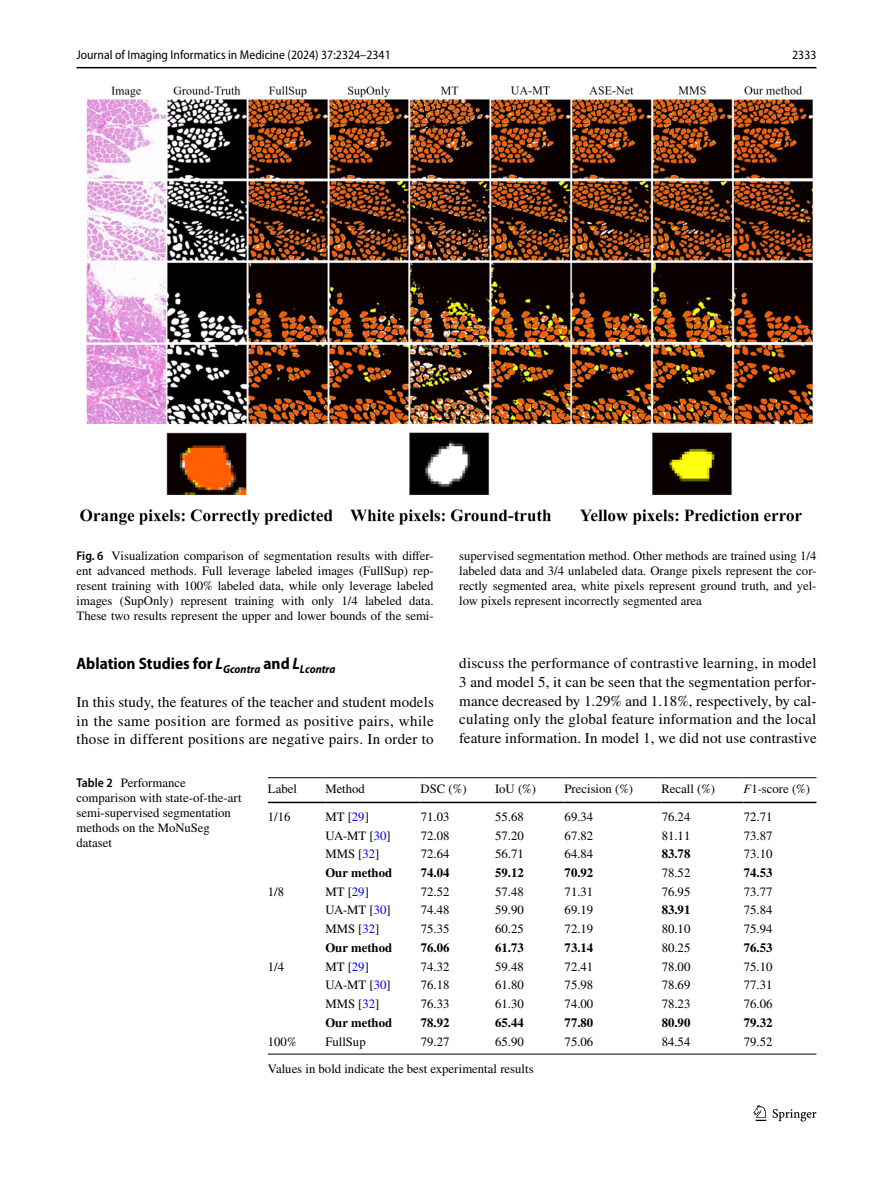
<style>
.page{position:relative;width:893px;height:1187px;background:#fff}
.page>*{position:absolute;margin:0;border:0;box-sizing:border-box;transform-origin:0 0}
.t1{font:700 semi-condensed 16.5px "Myriad Pro";color:#000}
.t2{font:15px/18.8px "STIX";letter-spacing:.015em;color:#000;text-align:justify}
.t3{font:12.75px/15px "STIX";color:#000;text-align:justify}
.t4{font:700 12.75px "STIX";color:#000}
.t5{font:semi-condensed 12.75px "Myriad Pro";color:#000}
.s1{font-family:"Myriad Pro";font-weight:600;font-stretch:semi-condensed}
.s2{font-style:italic}
.s3{font-family:"Myriad Pro Bold Semi Cn It 2";font-weight:400;font-stretch:normal}
.s4{color:#00f}
</style>
<div class="page">
<hr style="left:77px;top:67px;width:739px;height:1px;background:#000">
<svg style="left:753px;top:1105px;width:13px;height:15px"></svg>
<svg style="left:773px;top:1109px;width:43px;height:12px"></svg>
<img style="left:81px;top:87px;width:731px;height:437px">
<hr style="left:268px;top:777px;width:57px;height:1px;background:#000">
<hr style="left:268px;top:801px;width:57px;height:2px;background:#000">
<hr style="left:325px;top:777px;width:96px;height:1px;background:#000">
<hr style="left:325px;top:801px;width:96px;height:2px;background:#000">
<hr style="left:421px;top:777px;width:74px;height:1px;background:#000">
<hr style="left:421px;top:801px;width:74px;height:2px;background:#000">
<hr style="left:495px;top:777px;width:69px;height:1px;background:#000">
<hr style="left:495px;top:801px;width:69px;height:2px;background:#000">
<hr style="left:564px;top:777px;width:97px;height:1px;background:#000">
<hr style="left:564px;top:801px;width:97px;height:2px;background:#000">
<hr style="left:661px;top:777px;width:83px;height:1px;background:#000">
<hr style="left:661px;top:801px;width:83px;height:2px;background:#000">
<hr style="left:744px;top:777px;width:72px;height:1px;background:#000">
<hr style="left:744px;top:801px;width:72px;height:2px;background:#000">
<hr style="left:268px;top:1053px;width:57px;height:1px;background:#000">
<hr style="left:325px;top:1053px;width:96px;height:1px;background:#000">
<hr style="left:421px;top:1053px;width:74px;height:1px;background:#000">
<hr style="left:495px;top:1053px;width:69px;height:1px;background:#000">
<hr style="left:564px;top:1053px;width:97px;height:1px;background:#000">
<hr style="left:661px;top:1053px;width:83px;height:1px;background:#000">
<hr style="left:744px;top:1053px;width:72px;height:1px;background:#000">
<p class="t5" style="left:77px;top:48px;width:316px">Journal of Imaging Informatics in Medicine (2024) 37:2324–2341</p>
<p class="t5" style="left:792px;top:48px;width:26px">2333</p>
<p class="t3" style="left:77px;top:549px;width:359px"><span class="s1">Fig. 6</span> Visualization comparison of segmentation results with differ&shy;ent advanced methods. Full leverage labeled images (FullSup) rep&shy;resent training with 100% labeled data, while only leverage labeled images (SupOnly) represent training with only 1/4 labeled data.<br>These two results represent the upper and lower bounds of the semi-</p>
<p class="t3" style="left:459px;top:549px;width:359px">supervised segmentation method. Other methods are trained using 1/4 labeled data and 3/4 unlabeled data. Orange pixels represent the cor&shy;rectly segmented area, white pixels represent ground truth, and yel&shy;low pixels represent incorrectly segmented area</p>
<p class="t1" style="left:77px;top:654px;width:260px">Ablation Studies for <span class="s2">L</span><sub>Gcontra</sub> and <span class="s3">L</span><sub>Lcontra</sub></p>
<p class="t2" style="left:77px;top:693px;width:359px">In this study, the features of the teacher and student models in the same position are formed as positive pairs, while those in different positions are negative pairs. In order to</p>
<p class="t2" style="left:459px;top:654px;width:359px">discuss the performance of contrastive learning, in model 3 and model 5, it can be seen that the segmentation perfor&shy;mance decreased by 1.29% and 1.18%, respectively, by cal&shy;culating only the global feature information and the local feature information. In model 1, we did not use contrastive</p>
<p class="t3" style="left:77px;top:775px;width:167px;text-align:left"><span class="s1">Table 2</span> Performance comparison with state-of-the-art semi-supervised segmentation methods on the MoNuSeg dataset</p>
<p class="t3" style="left:268px;top:781px;width:31px">Label</p>
<p class="t3" style="left:325px;top:781px;width:41px">Method</p>
<p class="t3" style="left:421px;top:781px;width:48px">DSC (%)</p>
<p class="t3" style="left:495px;top:781px;width:43px">IoU (%)</p>
<p class="t3" style="left:564px;top:781px;width:70px">Precision (%)</p>
<p class="t3" style="left:661px;top:781px;width:55px">Recall (%)</p>
<p class="t3" style="left:744px;top:781px;width:68px"><span class="s2">F</span>1-score (%)</p>
<p class="t3" style="left:268px;top:809px;width:24px">1/16</p>
<p class="t3" style="left:325px;top:809px;width:45px">MT [<span class="s4">29</span>]</p>
<p class="t3" style="left:421px;top:809px;width:30px">71.03</p>
<p class="t3" style="left:495px;top:809px;width:30px">55.68</p>
<p class="t3" style="left:565px;top:809px;width:30px">69.34</p>
<p class="t3" style="left:662px;top:809px;width:30px">76.24</p>
<p class="t3" style="left:744px;top:809px;width:30px">72.71</p>
<p class="t3" style="left:325px;top:828px;width:67px">UA-MT [<span class="s4">30</span>]</p>
<p class="t3" style="left:421px;top:828px;width:30px">72.08</p>
<p class="t3" style="left:495px;top:828px;width:30px">57.20</p>
<p class="t3" style="left:565px;top:828px;width:30px">67.82</p>
<p class="t3" style="left:662px;top:828px;width:30px">81.11</p>
<p class="t3" style="left:744px;top:828px;width:30px">73.87</p>
<p class="t3" style="left:325px;top:847px;width:56px">MMS [<span class="s4">32</span>]</p>
<p class="t3" style="left:421px;top:847px;width:30px">72.64</p>
<p class="t3" style="left:495px;top:847px;width:30px">56.71</p>
<p class="t3" style="left:565px;top:847px;width:30px">64.84</p>
<p class="t4" style="left:662px;top:846px;width:30px">83.78</p>
<p class="t3" style="left:744px;top:847px;width:30px">73.10</p>
<p class="t4" style="left:325px;top:865px;width:68px">Our method</p>
<p class="t4" style="left:421px;top:865px;width:30px">74.04</p>
<p class="t4" style="left:495px;top:865px;width:30px">59.12</p>
<p class="t4" style="left:565px;top:865px;width:30px">70.92</p>
<p class="t3" style="left:662px;top:866px;width:30px">78.52</p>
<p class="t4" style="left:744px;top:865px;width:30px">74.53</p>
<p class="t3" style="left:268px;top:884px;width:18px">1/8</p>
<p class="t3" style="left:325px;top:884px;width:45px">MT [<span class="s4">29</span>]</p>
<p class="t3" style="left:421px;top:884px;width:30px">72.52</p>
<p class="t3" style="left:495px;top:884px;width:30px">57.48</p>
<p class="t3" style="left:565px;top:884px;width:30px">71.31</p>
<p class="t3" style="left:662px;top:884px;width:30px">76.95</p>
<p class="t3" style="left:744px;top:884px;width:30px">73.77</p>
<p class="t3" style="left:325px;top:903px;width:67px">UA-MT [<span class="s4">30</span>]</p>
<p class="t3" style="left:421px;top:903px;width:30px">74.48</p>
<p class="t3" style="left:495px;top:903px;width:30px">59.90</p>
<p class="t3" style="left:565px;top:903px;width:30px">69.19</p>
<p class="t4" style="left:662px;top:902px;width:30px">83.91</p>
<p class="t3" style="left:744px;top:903px;width:30px">75.84</p>
<p class="t3" style="left:325px;top:922px;width:56px">MMS [<span class="s4">32</span>]</p>
<p class="t3" style="left:421px;top:922px;width:30px">75.35</p>
<p class="t3" style="left:495px;top:922px;width:30px">60.25</p>
<p class="t3" style="left:565px;top:922px;width:30px">72.19</p>
<p class="t3" style="left:662px;top:922px;width:30px">80.10</p>
<p class="t3" style="left:744px;top:922px;width:30px">75.94</p>
<p class="t4" style="left:325px;top:939px;width:68px">Our method</p>
<p class="t4" style="left:421px;top:939px;width:30px">76.06</p>
<p class="t4" style="left:495px;top:939px;width:30px">61.73</p>
<p class="t4" style="left:565px;top:939px;width:30px">73.14</p>
<p class="t3" style="left:662px;top:940px;width:30px">80.25</p>
<p class="t4" style="left:744px;top:939px;width:30px">76.53</p>
<p class="t3" style="left:268px;top:959px;width:18px">1/4</p>
<p class="t3" style="left:325px;top:959px;width:45px">MT [<span class="s4">29</span>]</p>
<p class="t3" style="left:421px;top:959px;width:30px">74.32</p>
<p class="t3" style="left:495px;top:959px;width:30px">59.48</p>
<p class="t3" style="left:565px;top:959px;width:30px">72.41</p>
<p class="t3" style="left:662px;top:959px;width:30px">78.00</p>
<p class="t3" style="left:744px;top:959px;width:30px">75.10</p>
<p class="t3" style="left:325px;top:978px;width:67px">UA-MT [<span class="s4">30</span>]</p>
<p class="t3" style="left:421px;top:978px;width:30px">76.18</p>
<p class="t3" style="left:495px;top:978px;width:30px">61.80</p>
<p class="t3" style="left:565px;top:978px;width:30px">75.98</p>
<p class="t3" style="left:662px;top:978px;width:30px">78.69</p>
<p class="t3" style="left:744px;top:978px;width:30px">77.31</p>
<p class="t3" style="left:325px;top:997px;width:56px">MMS [<span class="s4">32</span>]</p>
<p class="t3" style="left:421px;top:997px;width:30px">76.33</p>
<p class="t3" style="left:495px;top:997px;width:30px">61.30</p>
<p class="t3" style="left:565px;top:997px;width:30px">74.00</p>
<p class="t3" style="left:662px;top:997px;width:30px">78.23</p>
<p class="t3" style="left:744px;top:997px;width:30px">76.06</p>
<p class="t4" style="left:325px;top:1014px;width:68px">Our method</p>
<p class="t4" style="left:421px;top:1014px;width:30px">78.92</p>
<p class="t4" style="left:495px;top:1014px;width:30px">65.44</p>
<p class="t4" style="left:565px;top:1014px;width:30px">77.80</p>
<p class="t4" style="left:662px;top:1014px;width:30px">80.90</p>
<p class="t4" style="left:744px;top:1014px;width:30px">79.32</p>
<p class="t3" style="left:268px;top:1034px;width:30px">100%</p>
<p class="t3" style="left:325px;top:1034px;width:42px">FullSup</p>
<p class="t3" style="left:421px;top:1034px;width:30px">79.27</p>
<p class="t3" style="left:495px;top:1034px;width:30px">65.90</p>
<p class="t3" style="left:565px;top:1034px;width:30px">75.06</p>
<p class="t3" style="left:662px;top:1034px;width:30px">84.54</p>
<p class="t3" style="left:744px;top:1034px;width:30px">79.52</p>
<p class="t3" style="left:268px;top:1062px;width:267px">Values in bold indicate the best experimental results</p>
</div>
